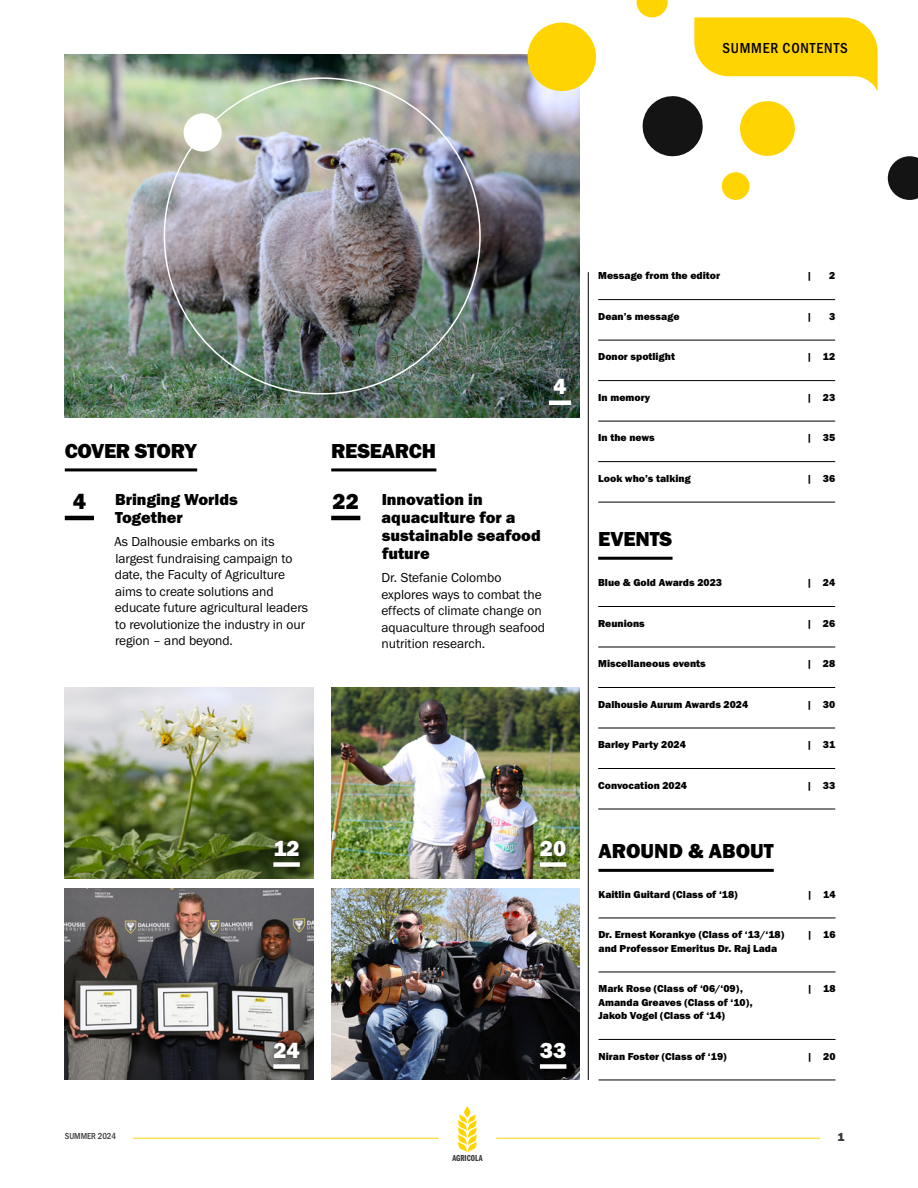
<style>
.page{position:relative;width:918px;height:1188px;background:#fff}
.page>*{position:absolute;margin:0;border:0;box-sizing:border-box;transform-origin:0 0}
.t1{font:22.5px "Franklin Gothic URW Hea";color:#fff}
.t2{font:22.5px "Franklin Gothic URW Hea";color:#000}
.t3{font:21px "Franklin Gothic URW Hea";letter-spacing:-.01em;color:#000}
.t4{font:16.5px/18px "Franklin Gothic URW Hea";color:#000}
.t5{font:500 15px "Franklin Gothic URW Cond";letter-spacing:.05em;color:#000}
.t6{font:13.5px/16.5px "Franklin Gothic URW Boo";letter-spacing:-.005em;color:#000}
.t7{font:12px "Franklin Gothic URW Hea";color:#373839}
.t8{font:10.5px/13.5px "Franklin Gothic URW Hea";color:#000}
.t9{font:500 9px "Franklin Gothic URW Cond";color:#373839}
.t10{font:9px "Franklin Gothic URW Com Dem";color:#373839}
</style>
<div class="page">
<img style="left:331px;top:889px;width:249px;height:191px">
<img style="left:331px;top:687px;width:249px;height:191px">
<hr style="left:598px;top:606px;width:237px;height:1px;background:#000">
<hr style="left:598px;top:647px;width:237px;height:1px;background:#000">
<hr style="left:598px;top:687px;width:237px;height:1px;background:#000">
<hr style="left:598px;top:728px;width:237px;height:1px;background:#000">
<hr style="left:598px;top:768px;width:237px;height:1px;background:#000">
<hr style="left:598px;top:809px;width:237px;height:1px;background:#000">
<hr style="left:598px;top:557px;width:75px;height:3px;background:#000">
<hr style="left:65px;top:468px;width:132px;height:3px;background:#000">
<img style="left:65px;top:54px;width:515px;height:364px">
<hr style="left:65px;top:516px;width:29px;height:4px;background:#000">
<hr style="left:331px;top:516px;width:29px;height:4px;background:#000">
<hr style="left:549px;top:401px;width:22px;height:4px;background:#fff">
<div style="left:534px;top:1037px;width:42px;height:41px;background:#050608"></div>
<div style="left:540px;top:1064px;width:26px;height:5px;background:#fff"></div>
<div style="left:534px;top:835px;width:42px;height:41px;background:#000;opacity:.75"></div>
<div style="left:540px;top:862px;width:26px;height:5px;background:#fff"></div>
<hr style="left:598px;top:299px;width:237px;height:1px;background:#000">
<hr style="left:598px;top:340px;width:237px;height:1px;background:#000">
<hr style="left:598px;top:380px;width:237px;height:1px;background:#000">
<hr style="left:598px;top:421px;width:237px;height:1px;background:#000">
<hr style="left:598px;top:461px;width:237px;height:1px;background:#000">
<hr style="left:598px;top:502px;width:237px;height:1px;background:#000">
<hr style="left:588px;top:272px;width:1px;height:808px;background:#000">
<hr style="left:598px;top:869px;width:176px;height:3px;background:#000">
<hr style="left:599px;top:918px;width:237px;height:1px;background:#000">
<hr style="left:599px;top:972px;width:237px;height:1px;background:#000">
<hr style="left:599px;top:1039px;width:237px;height:1px;background:#000">
<hr style="left:599px;top:1080px;width:237px;height:1px;background:#000">
<hr style="left:331px;top:468px;width:105px;height:3px;background:#000">
<img style="left:65px;top:889px;width:248px;height:191px">
<img style="left:65px;top:687px;width:248px;height:191px">
<div style="left:267px;top:1037px;width:43px;height:41px;background:#000;opacity:.75"></div>
<div style="left:273px;top:1064px;width:27px;height:5px;background:#fff"></div>
<div style="left:267px;top:835px;width:43px;height:41px;background:#000;opacity:.75"></div>
<div style="left:273px;top:862px;width:27px;height:5px;background:#fff"></div>
<div style="left:184px;top:113px;width:38px;height:39px;background:#fff;border-radius:50%"></div>
<svg style="left:888px;top:156px;width:30px;height:44px"></svg>
<svg style="left:526px;top:22px;width:71px;height:71px"></svg>
<svg style="left:721px;top:172px;width:29px;height:28px"></svg>
<svg style="left:636px;top:0;width:242px;height:157px"></svg>
<svg style="left:458px;top:1114px;width:18px;height:38px"></svg>
<svg style="left:464px;top:1106px;width:6px;height:12px"></svg>
<hr style="left:496px;top:1138px;width:324px;height:1px;background:#ffd400">
<hr style="left:133px;top:1138px;width:306px;height:1px;background:#ffd400">
<h3 class="t5" style="left:722px;top:37px;width:127px">SUMMER CONTENTS</h3>
<h1 class="t1" style="left:553px;top:372px;width:15px">4</h1>
<h2 class="t3" style="left:65px;top:437px;width:133px">COVER STORY</h2>
<h3 class="t4" style="left:115px;top:490px;width:124px">Bringing Worlds<br>Together</h3>
<p class="t6" style="left:115px;top:533px;width:195px">As Dalhousie embarks on its largest fundraising campaign to date, the Faculty of Agriculture aims to create solutions and educate future agricultural leaders to revolutionize the industry in our region – and beyond.</p>
<h2 class="t3" style="left:331px;top:437px;width:106px">RESEARCH</h2>
<h3 class="t4" style="left:382px;top:490px;width:161px">Innovation in aquaculture for a sustainable seafood future</h3>
<p class="t6" style="left:381px;top:569px;width:165px">Dr. Stefanie Colombo explores ways to combat the effects of climate change on aquaculture through seafood nutrition research.</p>
<h1 class="t2" style="left:73px;top:487px;width:15px">4</h1>
<h1 class="t2" style="left:333px;top:487px;width:28px">22</h1>
<p class="t9" style="left:65px;top:1130px;width:53px">SUMMER 2024</p>
<h1 class="t1" style="left:273px;top:833px;width:28px">12</h1>
<h1 class="t1" style="left:273px;top:1035px;width:28px">24</h1>
<h1 class="t1" style="left:540px;top:833px;width:28px">20</h1>
<p class="t10" style="left:452px;top:1151px;width:32px">AGRICOLA</p>
<h1 class="t1" style="left:540px;top:1035px;width:28px">33</h1>
<p class="t8" style="left:598px;top:269px;width:123px">Message from the editor</p>
<p class="t8" style="left:807px;top:269px;width:7px">|</p>
<p class="t8" style="left:829px;top:269px;width:8px">2</p>
<p class="t8" style="left:598px;top:309px;width:83px">Dean’s message</p>
<p class="t8" style="left:807px;top:309px;width:7px">|</p>
<p class="t8" style="left:829px;top:309px;width:8px">3</p>
<p class="t8" style="left:598px;top:350px;width:78px">Donor spotlight</p>
<p class="t8" style="left:807px;top:350px;width:30px">| 12</p>
<p class="t8" style="left:598px;top:390px;width:54px">In memory</p>
<p class="t8" style="left:807px;top:390px;width:30px">| 23</p>
<p class="t8" style="left:598px;top:431px;width:58px">In the news</p>
<p class="t8" style="left:807px;top:431px;width:30px">| 35</p>
<p class="t8" style="left:598px;top:471px;width:94px">Look who’s talking</p>
<p class="t8" style="left:807px;top:471px;width:30px">| 36</p>
<h2 class="t3" style="left:598px;top:525px;width:76px">EVENTS</h2>
<p class="t8" style="left:598px;top:576px;width:125px">Blue &amp; Gold Awards 2023</p>
<p class="t8" style="left:807px;top:576px;width:30px">| 24</p>
<p class="t8" style="left:598px;top:616px;width:48px">Reunions</p>
<p class="t8" style="left:807px;top:616px;width:30px">| 26</p>
<p class="t8" style="left:598px;top:657px;width:109px">Miscellaneous events</p>
<p class="t8" style="left:807px;top:657px;width:30px">| 28</p>
<p class="t8" style="left:598px;top:697px;width:152px">Dalhousie Aurum Awards 2024</p>
<p class="t8" style="left:807px;top:697px;width:30px">| 30</p>
<p class="t8" style="left:598px;top:738px;width:89px">Barley Party 2024</p>
<p class="t8" style="left:807px;top:738px;width:30px">| 31</p>
<p class="t8" style="left:598px;top:778px;width:90px">Convocation 2024</p>
<p class="t8" style="left:807px;top:778px;width:30px">| 33</p>
<h2 class="t3" style="left:598px;top:837px;width:177px">AROUND &amp; ABOUT</h2>
<p class="t8" style="left:599px;top:887px;width:141px">Kaitlin Guitard (Class of ‘18)</p>
<p class="t8" style="left:807px;top:887px;width:30px">| 14</p>
<p class="t8" style="left:599px;top:927px;width:187px">Dr. Ernest Korankye (Class of ‘13/‘18)</p>
<p class="t8" style="left:807px;top:927px;width:30px">| 16</p>
<p class="t8" style="left:599px;top:941px;width:180px">and Professor Emeritus Dr. Raj Lada</p>
<p class="t8" style="left:599px;top:981px;width:146px">Mark Rose (Class of ‘06/‘09),</p>
<p class="t8" style="left:807px;top:981px;width:30px">| 18</p>
<p class="t8" style="left:599px;top:995px;width:156px">Amanda Greaves (Class of ‘10),<br>Jakob Vogel (Class of ‘14)</p>
<p class="t8" style="left:599px;top:1049px;width:130px">Niran Foster (Class of ‘19)</p>
<p class="t8" style="left:807px;top:1049px;width:30px">| 20</p>
<p class="t7" style="left:838px;top:1129px;width:9px">1</p>
</div>
